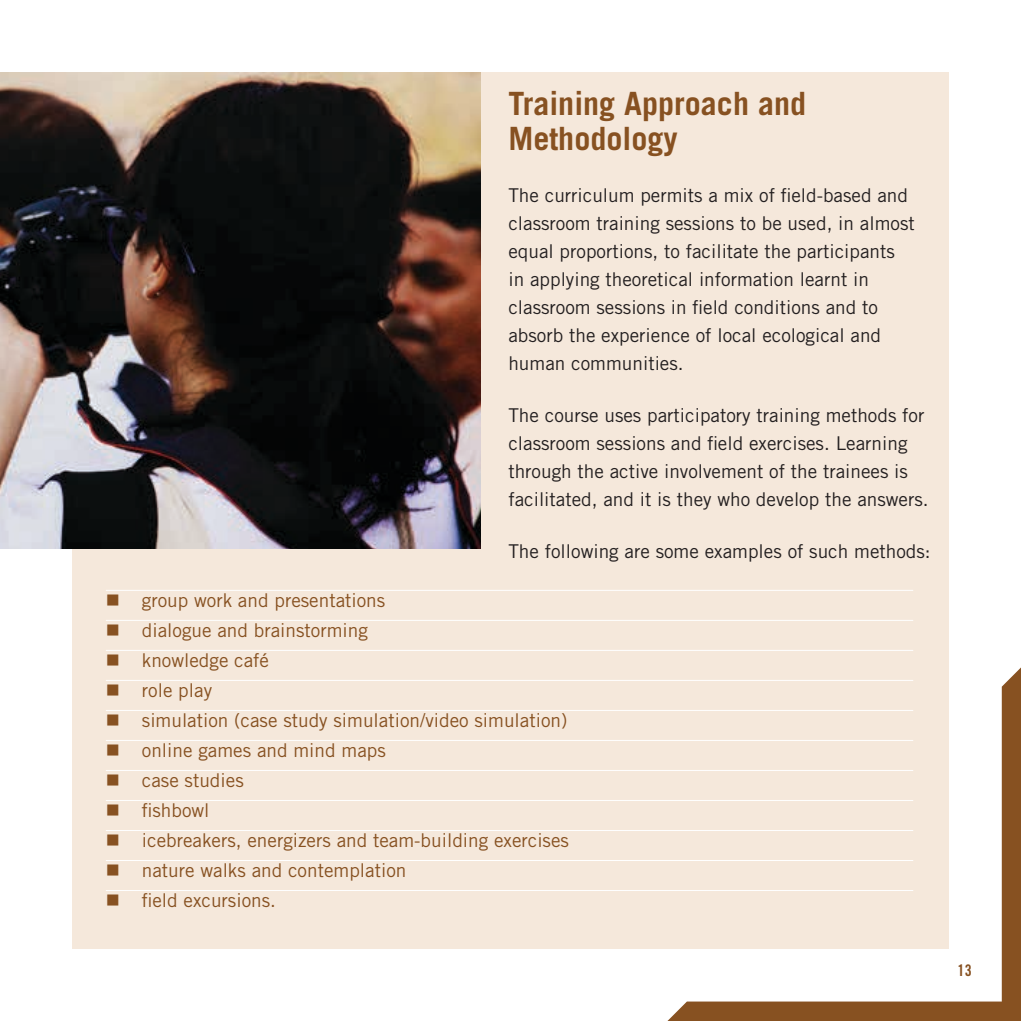
<style>
.page{position:relative;width:1021px;height:1021px;background:#fff}
.page>*{position:absolute;margin:0;border:0;box-sizing:border-box;transform-origin:0 0}
.t1{font:700 32px/35.2px "Trade Gothic LT Std";color:#875121}
.t2{font:19px/28px "Trade Gothic LT Std";color:#231f20}
.t3{font:19px/30px "Trade Gothic LT Std";color:#875121}
.t4{font:16px "Trade Gothic LT Std Bd Cn 20";color:#875121}
</style>
<div class="page">
<svg style="left:621px;top:640px;width:399px;height:380px"></svg>
<div style="left:72px;top:72px;width:876px;height:876px;background:#f5e8db"></div>
<img style="left:0;top:72px;width:480px;height:476px">
<hr style="left:106px;top:590px;width:807px;height:1px;background:#fff">
<hr style="left:106px;top:620px;width:807px;height:1px;background:#fff">
<hr style="left:106px;top:650px;width:807px;height:1px;background:#fff">
<hr style="left:106px;top:680px;width:807px;height:1px;background:#fff">
<hr style="left:106px;top:710px;width:807px;height:1px;background:#fff">
<hr style="left:106px;top:740px;width:807px;height:1px;background:#fff">
<hr style="left:106px;top:770px;width:807px;height:1px;background:#fff">
<hr style="left:106px;top:800px;width:807px;height:1px;background:#fff">
<hr style="left:106px;top:830px;width:807px;height:1px;background:#fff">
<hr style="left:106px;top:860px;width:807px;height:1px;background:#fff">
<hr style="left:106px;top:890px;width:807px;height:1px;background:#fff">
<h1 class="t1" style="left:508px;top:85px;width:299px">Training Approach and<br>Methodology</h1>
<p class="t2" style="left:508px;top:181px;width:408px">The curriculum permits a mix of field-based and classroom training sessions to be used, in almost equal proportions, to facilitate the participants in applying theoretical information learnt in classroom sessions in field conditions and to absorb the experience of local ecological and human communities.</p>
<p class="t2" style="left:508px;top:401px;width:422px">The course uses participatory training methods for classroom sessions and field exercises. Learning through the active involvement of the trainees is facilitated, and it is they who develop the answers.</p>
<p class="t2" style="left:508px;top:537px;width:424px">The following are some examples of such methods:</p>
<p class="t3" style="left:142px;top:585px;width:428px">group work and presentations<br>dialogue and brainstorming<br>knowledge café<br>role play<br>simulation (case study simulation/video simulation) online games and mind maps<br>case studies<br>fishbowl<br>icebreakers, energizers and team-building exercises nature walks and contemplation<br>field excursions.</p>
<p class="t4" style="left:957px;top:960px;width:16px">13</p>
</div>
